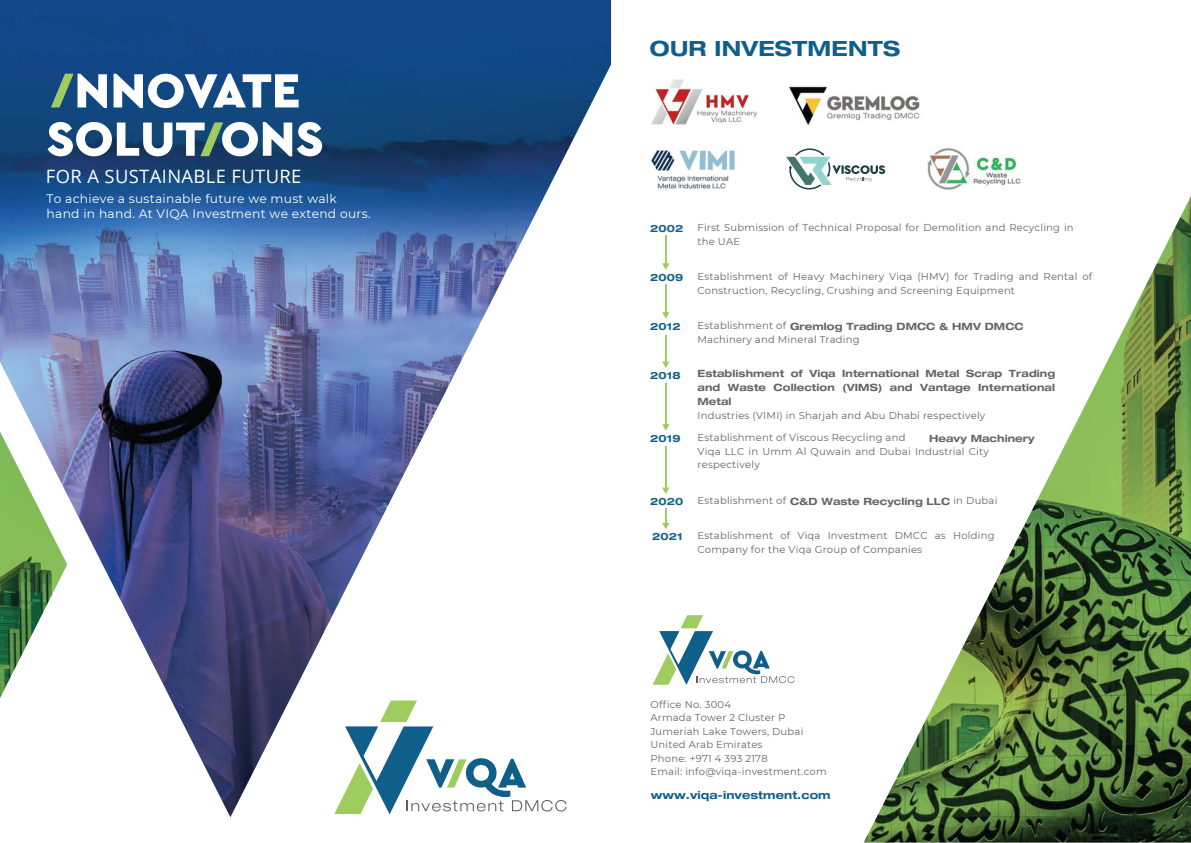
<style>
.page{position:relative;width:1191px;height:843px;background:#fff}
.page>*{position:absolute;margin:0;border:0;box-sizing:border-box;transform-origin:0 0}
.t1{font:700 expanded 21px "Helvetica Neue LT Std";letter-spacing:.01em;color:#105f8a}
.t2{font:18.4px "Open Sans";letter-spacing:.02em;color:#fff}
.t3{font:12.3px "Montserrat";letter-spacing:.02em;color:#fff}
.t4{font:700 expanded 11px "Helvetica Neue LT Std";letter-spacing:.005em;color:#105f8a}
.t5{font:10px/13.5px "Montserrat";letter-spacing:.025em;color:#636466}
.t6{font:700 expanded 10px/13.5px "Helvetica Neue LT Std";letter-spacing:.01em;color:#636466;text-align:justify}
.t7{font:700 expanded 10px "Helvetica Neue LT Std";letter-spacing:.01em;color:#105f8a}
.s1{font-family:"Montserrat";font-weight:400;font-stretch:normal}
.s2{font-family:"Helvetica Neue LT Std";font-weight:700;font-stretch:expanded}
</style>
<div class="page">
<img style="left:651px;top:79px;width:106px;height:46px">
<svg style="left:662px;top:236px;width:7px;height:34px"></svg>
<svg style="left:662px;top:284px;width:7px;height:34px"></svg>
<svg style="left:662px;top:335px;width:7px;height:33px"></svg>
<hr style="left:665px;top:383px;width:1px;height:42px;background:#9ecc5e">
<svg style="left:662px;top:424px;width:7px;height:6px"></svg>
<hr style="left:665px;top:446px;width:1px;height:42px;background:#9ecc5e">
<svg style="left:662px;top:487px;width:7px;height:7px"></svg>
<svg style="left:662px;top:508px;width:7px;height:21px"></svg>
<svg style="left:653px;top:615px;width:141px;height:69px"></svg>
<svg style="left:786px;top:148px;width:77px;height:41px"></svg>
<img style="left:789px;top:86px;width:131px;height:39px">
<img style="left:651px;top:150px;width:84px;height:39px">
<img style="left:863px;top:113px;width:327px;height:729px">
<img style="left:0;top:0;width:611px;height:816px">
<svg style="left:113px;top:73px;width:185px;height:35px"></svg>
<svg style="left:51px;top:74px;width:56px;height:34px"></svg>
<svg style="left:47px;top:122px;width:275px;height:34px"></svg>
<svg style="left:334px;top:700px;width:232px;height:113px"></svg>
<img style="left:0;top:305px;width:67px;height:511px">
<p class="t2" style="left:46px;top:163px;width:257px">FOR A SUSTAINABLE FUTURE</p>
<p class="t3" style="left:47px;top:191px;width:292px">To achieve a sustainable future we must walk</p>
<p class="t3" style="left:47px;top:206px;width:325px">hand in hand. At VIQA Investment we extend ours.</p>
<p class="t1" style="left:650px;top:41px;width:252px">OUR INVESTMENTS</p>
<p class="t7" style="left:650px;top:224px;width:34px">2002</p>
<p class="t7" style="left:650px;top:273px;width:34px">2009</p>
<p class="t5" style="left:697px;top:221px;width:377px">First Submission of Technical Proposal for Demolition and Recycling in the UAE</p>
<p class="t5" style="left:697px;top:270px;width:396px">Establishment of Heavy Machinery Viqa (HMV) for Trading and Rental of<br>Construction, Recycling, Crushing and Screening Equipment</p>
<p class="t7" style="left:650px;top:322px;width:32px">2012</p>
<p class="t6" style="left:697px;top:320px;width:327px"><span class="s1">Establishment of</span> Gremlog Trading DMCC &amp; HMV DMCC</p>
<p class="t5" style="left:697px;top:332px;width:164px">Machinery and Mineral Trading</p>
<p class="t7" style="left:650px;top:371px;width:32px">2018</p>
<p class="t6" style="left:697px;top:368px;width:359px">Establishment of Viqa International Metal Scrap Trading and Waste Collection (VIMS) and Vantage International Metal</p>
<p class="t5" style="left:697px;top:408px;width:289px">Industries (VIMI) in Sharjah and Abu Dhabi respectively</p>
<p class="t7" style="left:650px;top:434px;width:32px">2019</p>
<p class="t5" style="left:697px;top:431px;width:209px">Establishment of Viscous Recycling and</p>
<p class="t5" style="left:697px;top:444px;width:293px">Viqa LLC in Umm Al Quwain and Dubai Industrial City respectively</p>
<p class="t6" style="left:928px;top:432px;width:107px">Heavy Machinery</p>
<p class="t7" style="left:650px;top:497px;width:34px">2020</p>
<p class="t5" style="left:697px;top:494px;width:301px">Establishment of <span class="s2">C&amp;D Waste Recycling LLC</span> in Dubai</p>
<p class="t7" style="left:652px;top:532px;width:32px">2021</p>
<p class="t5" style="left:697px;top:528px;width:298px">Establishment of Viqa Investment DMCC as Holding<br>Company for the Viqa Group of Companies</p>
<p class="t5" style="left:650px;top:697px;width:82px">Office No. 3004</p>
<p class="t5" style="left:650px;top:710px;width:154px">Armada Tower 2 Cluster P<br>Jumeriah Lake Towers, Dubai<br>United Arab Emirates</p>
<p class="t5" style="left:650px;top:751px;width:119px">Phone: +971 4 393 2178</p>
<p class="t5" style="left:650px;top:764px;width:178px">Email: info@viqa-investment.com</p>
<p class="t4" style="left:650px;top:790px;width:181px">www.viqa-investment.com</p>
</div>
